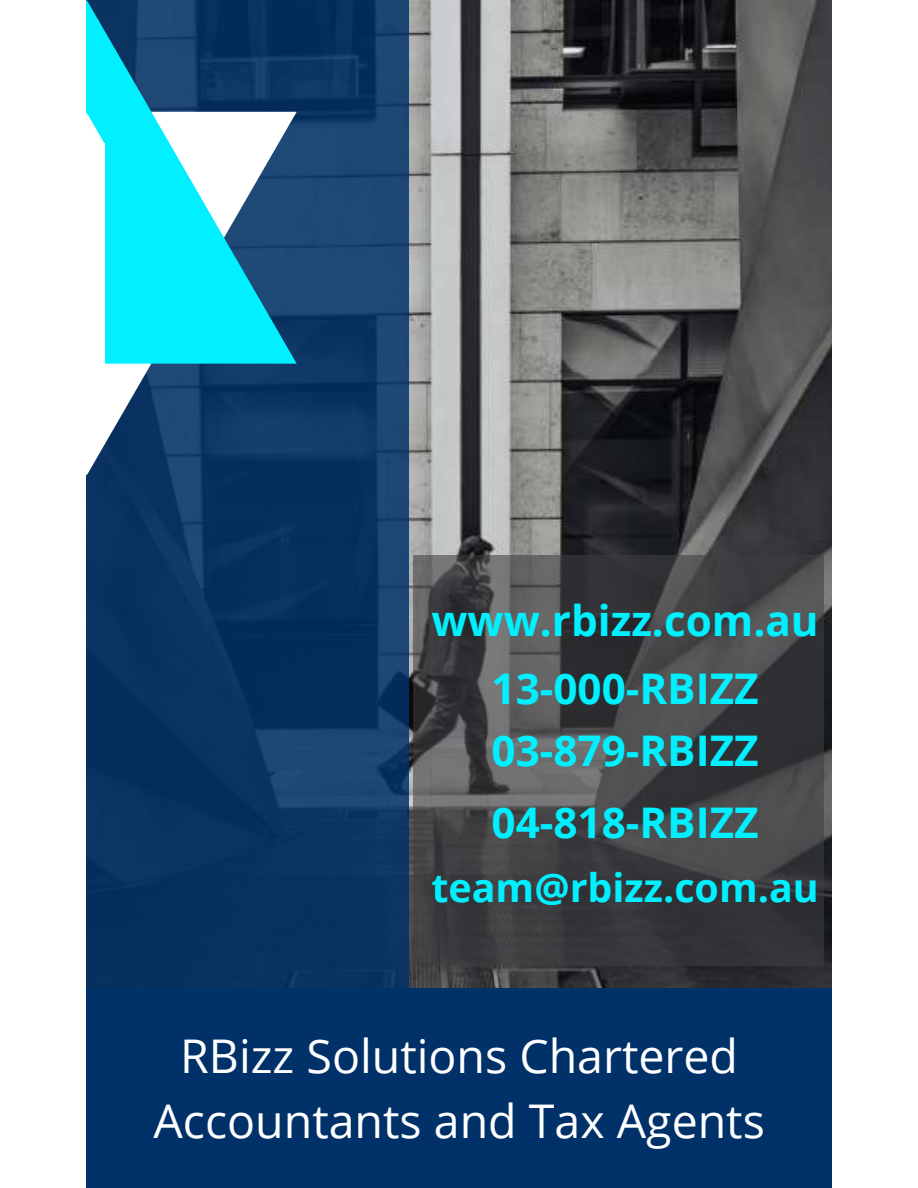
<style>
.page{position:relative;width:918px;height:1188px;background:#fff}
.page>*{position:absolute;margin:0;border:0;box-sizing:border-box;transform-origin:0 0}
.t1{font:46.5px/64.9px "Open Sans";color:#fff;text-align:center}
.t2{font:700 42.3px/62.4px "Open Sans";color:#00f0ff}
.t3{font:700 39.45px "Open Sans";color:#00f0ff}
</style>
<div class="page">
<img style="left:409px;top:0;width:423px;height:988px">
<svg style="left:87px;top:0;width:322px;height:988px;background:#0c3564"></svg>
<svg style="left:87px;top:364px;width:210px;height:111px"></svg>
<svg style="left:87px;top:0;width:210px;height:364px;background:#28a9c3"></svg>
<div style="left:87px;top:143px;width:18px;height:221px;background:#fff"></div>
<svg style="left:87px;top:113px;width:18px;height:30px"></svg>
<div style="left:87px;top:988px;width:745px;height:200px;background:#003169"></div>
<svg style="left:413px;top:555px;width:410px;height:410px;background:#444447"></svg>
<p class="t2" style="left:431px;top:588px;width:389px">www.rbizz.com.au</p>
<p class="t2" style="left:492px;top:656px;width:269px">13-000-RBIZZ<br>03-879-RBIZZ</p>
<p class="t2" style="left:492px;top:790px;width:269px">04-818-RBIZZ</p>
<p class="t3" style="left:431px;top:860px;width:389px">team@rbizz.com.au</p>
<p class="t1" style="left:154px;top:1023px;width:613px">RBizz Solutions Chartered<br>Accountants and Tax Agents</p>
</div>
